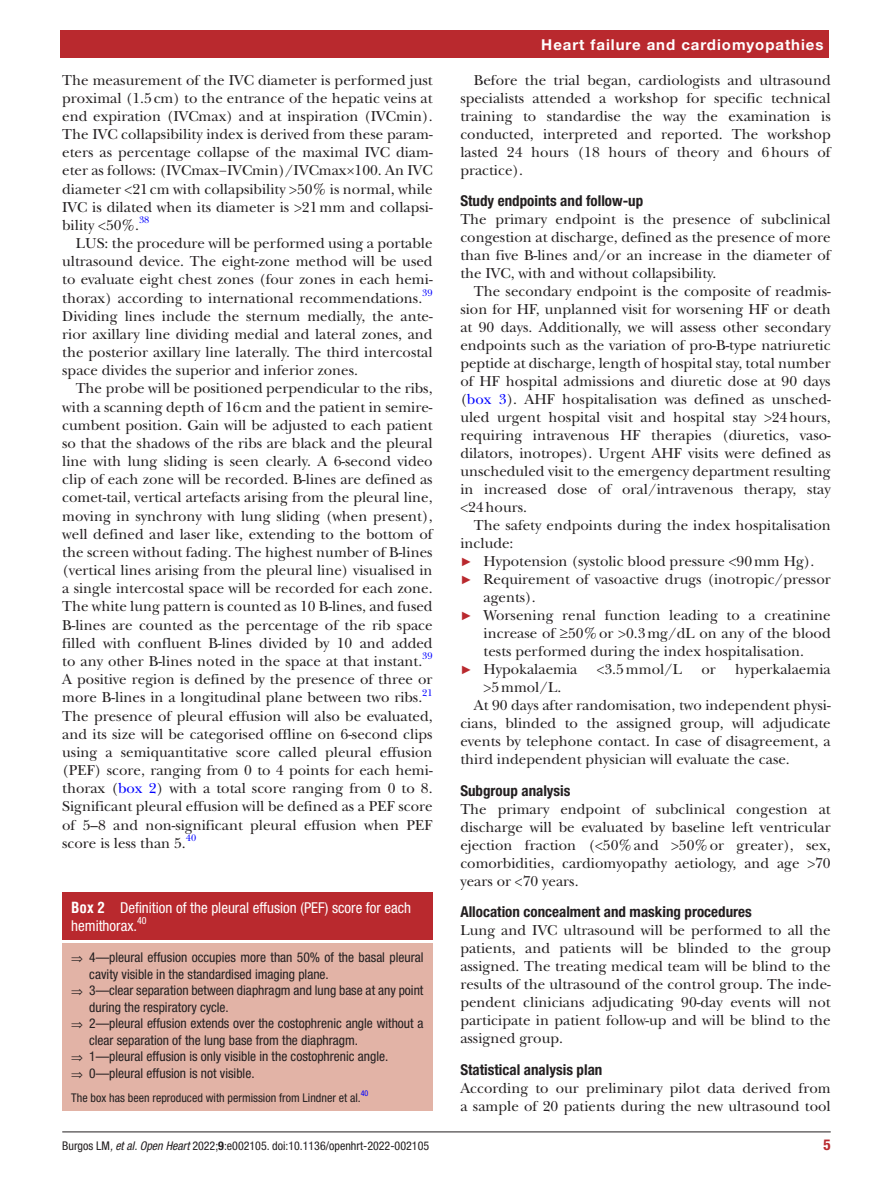
<style>
.page{position:relative;width:893px;height:1191px;background:#fff}
.page>*{position:absolute;margin:0;border:0;box-sizing:border-box;transform-origin:0 0}
.t1{font:15px/18.1px "New Baskerville";color:#231f20;text-align:justify}
.t2{font:700 condensed 15px "Helvetica Neue LT Std";color:#231f20}
.t3{font:condensed 15px/18px "Helvetica Neue LT Std";color:#fff}
.t4{font:700 15px "Helvetica Neue LT Std";letter-spacing:.065em;color:#fff}
.t5{font:700 condensed 15px "Helvetica Neue LT Std";color:#b9292e}
.t6{font:condensed 13.5px "Helvetica Neue LT Std";color:#231f20}
.t7{font:condensed 12px "Helvetica Neue LT Std";color:#231f20}
.t8{font:9.9px "New Baskerville";color:#00f}
.t9{font:condensed 9.9px "Helvetica Neue LT Std";color:#fff}
.s1{color:#00f}
.s2{font-family:"Helvetica";font-weight:700}
.s3{font-family:"Arial";font-size:12px;color:#b9292e}
.s4{font-style:italic}
.s5{font-weight:700}
</style>
<div class="page">
<hr style="left:62px;top:1131px;width:769px;height:1px;background:#231f20">
<div style="left:61px;top:31px;width:768px;height:27px;background:#b9292e"></div>
<div style="left:62px;top:891px;width:370px;height:48px;background:#b9292e"></div>
<div style="left:62px;top:943px;width:370px;height:167px;background:#e2b3a6"></div>
<p class="t1" style="left:62px;top:71px;width:372px">The measurement of the IVC diameter is performed just proximal (1.5cm) to the entrance of the hepatic veins at end expiration (IVCmax) and at inspiration (IVCmin).<br>The IVC collapsibility index is derived from these param&shy;eters as percentage collapse of the maximal IVC diam&shy;eter as follows: (IVCmax−IVCmin)/IVCmax×100. An IVC diameter &lt;21cm with collapsibility &gt;50% is normal, while IVC is dilated when its diameter is &gt;21mm and collapsi&shy;bility &lt;50%.</p>
<p class="t8" style="left:139px;top:214px;width:12px">38</p>
<p class="t1" style="left:62px;top:234px;width:372px;text-indent:14px">LUS: the procedure will be performed using a portable ultrasound device. The eight-zone method will be used to evaluate eight chest zones (four zones in each hemi&shy;thorax) according to international recommendations.</p>
<p class="t8" style="left:422px;top:287px;width:12px">39</p>
<p class="t1" style="left:62px;top:307px;width:372px">Dividing lines include the sternum medially, the ante&shy;rior axillary line dividing medial and lateral zones, and the posterior axillary line laterally. The third intercostal space divides the superior and inferior zones.</p>
<p class="t1" style="left:62px;top:379px;width:372px;text-indent:13px">The probe will be positioned perpendicular to the ribs, with a scanning depth of 16cm and the patient in semire&shy;cumbent position. Gain will be adjusted to each patient so that the shadows of the ribs are black and the pleural line with lung sliding is seen clearly. A 6-second video clip of each zone will be recorded. B-lines are defined as comet-tail, vertical artefacts arising from the pleural line, moving in synchrony with lung sliding (when present), well defined and laser like, extending to the bottom of the screen without fading. The highest number of B-lines (vertical lines arising from the pleural line) visualised in a single intercostal space will be recorded for each zone.<br>The white lung pattern is counted as 10 B-lines, and fused B-lines are counted as the percentage of the rib space filled with confluent B-lines divided by 10 and added to any other B-lines noted in the space at that instant.</p>
<p class="t8" style="left:422px;top:650px;width:12px">39</p>
<p class="t1" style="left:62px;top:670px;width:372px">A positive region is defined by the presence of three or more B-lines in a longitudinal plane between two ribs.</p>
<p class="t8" style="left:422px;top:686px;width:12px">21</p>
<p class="t1" style="left:62px;top:706px;width:372px">The presence of pleural effusion will also be evaluated, and its size will be categorised offline on 6-second clips using a semiquantitative score called pleural effusion (PEF) score, ranging from 0 to 4 points for each hemi&shy;thorax (<span class="s1">box 2</span>) with a total score ranging from 0 to 8.<br>Significant pleural effusion will be defined as a PEF score of 5–8 and non-significant pleural effusion when PEF score is less than 5.</p>
<p class="t8" style="left:186px;top:832px;width:12px">40</p>
<p class="t3" style="left:71px;top:898px;width:341px"><span class="s2">Box 2</span> Definition of the pleural effusion (PEF) score for each hemithorax.</p>
<p class="t9" style="left:137px;top:914px;width:11px">40</p>
<p class="t6" style="left:71px;top:949px;width:354px">⇒ 4—pleural effusion occupies more than 50% of the basal pleural</p>
<p class="t6" style="left:89px;top:966px;width:241px">cavity visible in the standardised imaging plane.</p>
<p class="t6" style="left:71px;top:982px;width:354px">⇒ 3—clear separation between diaphragm and lung base at any point</p>
<p class="t6" style="left:89px;top:999px;width:141px">during the respiratory cycle.</p>
<p class="t6" style="left:71px;top:1015px;width:354px">⇒ 2—pleural effusion extends over the costophrenic angle without a</p>
<p class="t6" style="left:89px;top:1032px;width:270px">clear separation of the lung base from the diaphragm.</p>
<p class="t6" style="left:71px;top:1048px;width:319px">⇒ 1—pleural effusion is only visible in the costophrenic angle.</p>
<p class="t6" style="left:71px;top:1065px;width:185px">⇒ 0—pleural effusion is not visible.</p>
<p class="t7" style="left:71px;top:1090px;width:299px">The box has been reproduced with permission from Lindner et al.<sup>40</sup></p>
<p class="t4" style="left:541px;top:35px;width:284px">Heart failure and cardiomyopathies</p>
<p class="t1" style="left:460px;top:71px;width:372px;text-indent:14px">Before the trial began, cardiologists and ultrasound specialists attended a workshop for specific technical training to standardise the way the examination is conducted, interpreted and reported. The workshop lasted 24 hours (18 hours of theory and 6hours of practice).</p>
<p class="t2" style="left:460px;top:192px;width:184px">Study endpoints and follow-up</p>
<p class="t1" style="left:460px;top:210px;width:372px">The primary endpoint is the presence of subclinical congestion at discharge, defined as the presence of more than five B-lines and/or an increase in the diameter of the IVC, with and without collapsibility.</p>
<p class="t1" style="left:460px;top:282px;width:372px;text-indent:14px">The secondary endpoint is the composite of readmis&shy;sion for HF, unplanned visit for worsening HF or death at 90 days. Additionally, we will assess other secondary endpoints such as the variation of pro-B-type natriuretic peptide at discharge, length of hospital stay, total number of HF hospital admissions and diuretic dose at 90 days (<span class="s1">box 3</span>). AHF hospitalisation was defined as unsched&shy;uled urgent hospital visit and hospital stay &gt;24hours, requiring intravenous HF therapies (diuretics, vaso&shy;dilators, inotropes). Urgent AHF visits were defined as unscheduled visit to the emergency department resulting in increased dose of oral/intravenous therapy, stay &lt;24hours.</p>
<p class="t1" style="left:474px;top:516px;width:358px">The safety endpoints during the index hospitalisation</p>
<p class="t1" style="left:460px;top:534px;width:55px">include:</p>
<p class="t1" style="left:460px;top:552px;width:355px"><span class="s3">►</span> Hypotension (systolic blood pressure &lt;90mm Hg).</p>
<p class="t1" style="left:460px;top:570px;width:372px"><span class="s3">►</span> Requirement of vasoactive drugs (inotropic/pressor</p>
<p class="t1" style="left:484px;top:588px;width:54px">agents).</p>
<p class="t1" style="left:460px;top:606px;width:372px"><span class="s3">►</span> Worsening renal function leading to a creatinine</p>
<p class="t1" style="left:484px;top:624px;width:349px">increase of ≥50%or &gt;0.3mg/dL on any of the blood</p>
<p class="t1" style="left:484px;top:642px;width:322px">tests performed during the index hospitalisation.</p>
<p class="t1" style="left:460px;top:660px;width:119px"><span class="s3">►</span> Hypokalaemia</p>
<p class="t1" style="left:597px;top:660px;width:87px">&lt;3.5mmol/L</p>
<p class="t1" style="left:701px;top:660px;width:16px">or</p>
<p class="t1" style="left:735px;top:660px;width:97px">hyperkalaemia</p>
<p class="t1" style="left:484px;top:678px;width:79px">&gt;5mmol/L.</p>
<p class="t1" style="left:474px;top:696px;width:358px">At 90 days after randomisation, two independent physi-</p>
<p class="t1" style="left:460px;top:714px;width:372px">cians, blinded to the assigned group, will adjudicate</p>
<p class="t1" style="left:460px;top:732px;width:372px">events by telephone contact. In case of disagreement, a</p>
<p class="t1" style="left:460px;top:750px;width:331px">third independent physician will evaluate the case.</p>
<p class="t2" style="left:460px;top:781px;width:112px">Subgroup analysis</p>
<p class="t1" style="left:460px;top:800px;width:372px">The primary endpoint of subclinical congestion at discharge will be evaluated by baseline left ventricular ejection fraction (&lt;50%and &gt;50%or greater), sex, comorbidities, cardiomyopathy aetiology, and age &gt;70 years or &lt;70 years.</p>
<p class="t2" style="left:460px;top:903px;width:293px">Allocation concealment and masking procedures</p>
<p class="t1" style="left:460px;top:921px;width:372px">Lung and IVC ultrasound will be performed to all the patients, and patients will be blinded to the group assigned. The treating medical team will be blind to the results of the ultrasound of the control group. The inde&shy;pendent clinicians adjudicating 90-day events will not participate in patient follow-up and will be blind to the assigned group.</p>
<p class="t2" style="left:460px;top:1060px;width:144px">Statistical analysis plan</p>
<p class="t1" style="left:460px;top:1079px;width:372px">According to our preliminary pilot data derived from a sample of 20 patients during the new ultrasound tool</p>
<p class="t7" style="left:62px;top:1139px;width:368px">Burgos LM<span class="s4">, et al. Open Heart</span> 2022;<span class="s5">9</span>:e002105. doi:10.1136/openhrt-2022-002105</p>
<p class="t5" style="left:823px;top:1135px;width:9px">5</p>
</div>
